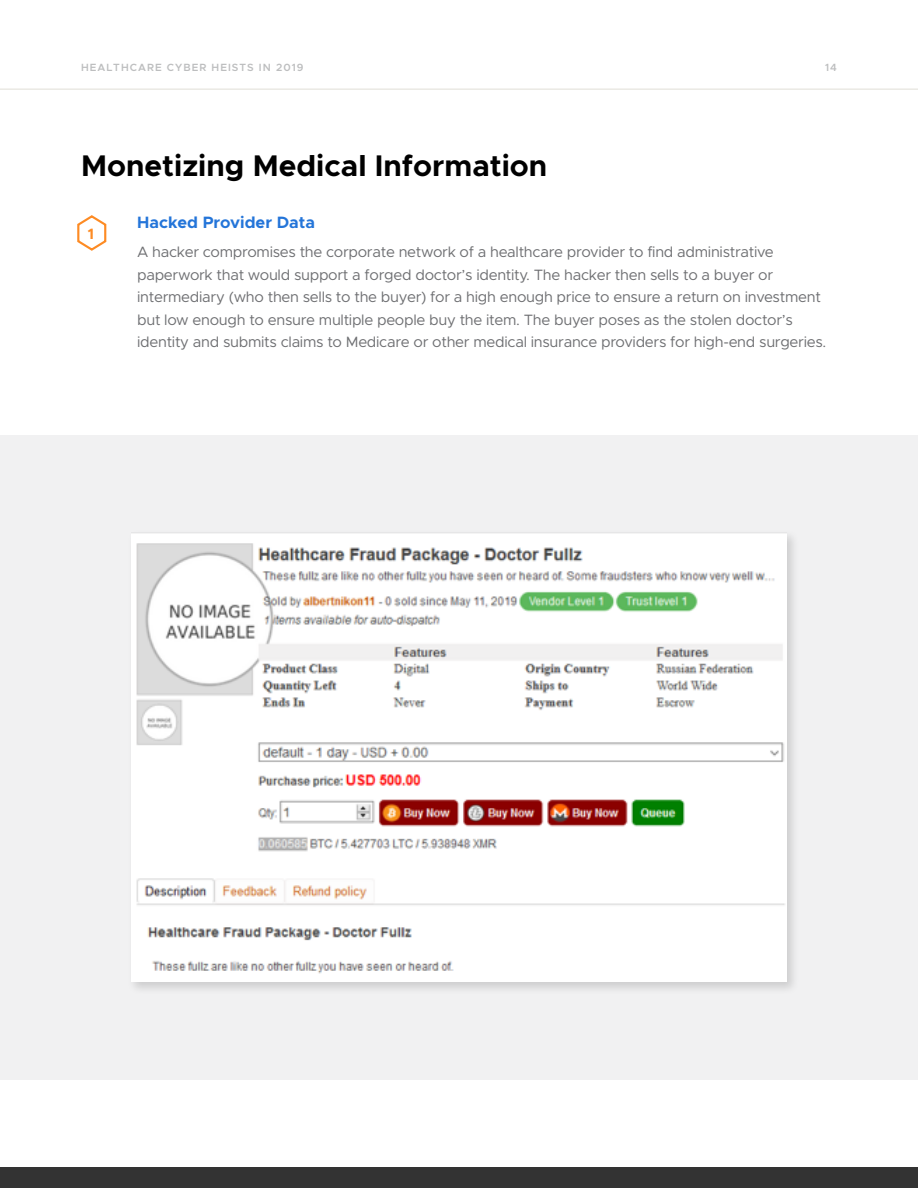
<style>
.page{position:relative;width:918px;height:1188px;background:#fff}
.page>*{position:absolute;margin:0;border:0;box-sizing:border-box;transform-origin:0 0}
.t1{font:700 30px "Metropolis";color:#000}
.t2{font:700 16.5px "Metropolis";color:#2475d9}
.t3{font:15px/22.5px "Metropolis";letter-spacing:-.02em;color:#6e6f72}
.t4{font:700 15px "Metropolis";color:#fd8b24}
.t5{font:600 10.5px "Metropolis";letter-spacing:.1em;color:#bdbebf}
</style>
<div class="page">
<hr style="left:0;top:89px;width:918px;height:1px;background:#e0ded6">
<div style="left:0;top:1167px;width:918px;height:21px;background:#333"></div>
<svg style="left:77px;top:215px;width:30px;height:36px"></svg>
<div style="left:0;top:435px;width:918px;height:645px;background:#f1f1f2"></div>
<div style="left:127px;top:528px;width:673px;height:467px;background:#000;opacity:.15"></div>
<img style="left:131px;top:532px;width:656px;height:450px">
<p class="t5" style="left:81px;top:61px;width:224px">HEALTHCARE CYBER HEISTS IN 2019</p>
<p class="t5" style="left:825px;top:61px;width:13px">14</p>
<h1 class="t1" style="left:81px;top:147px;width:468px">Monetizing Medical Information</h1>
<p class="t2" style="left:137px;top:212px;width:179px">Hacked Provider Data</p>
<p class="t3" style="left:137px;top:241px;width:691px">A hacker compromises the corporate network of a healthcare provider to find administrative paperwork that would support a forged doctor’s identity. The hacker then sells to a buyer or intermediary (who then sells to the buyer) for a high enough price to ensure a return on investment but low enough to ensure multiple people buy the item. The buyer poses as the stolen doctor’s identity and submits claims to Medicare or other medical insurance providers for high-end surgeries.</p>
<p class="t4" style="left:88px;top:224px;width:8px">1</p>
</div>
